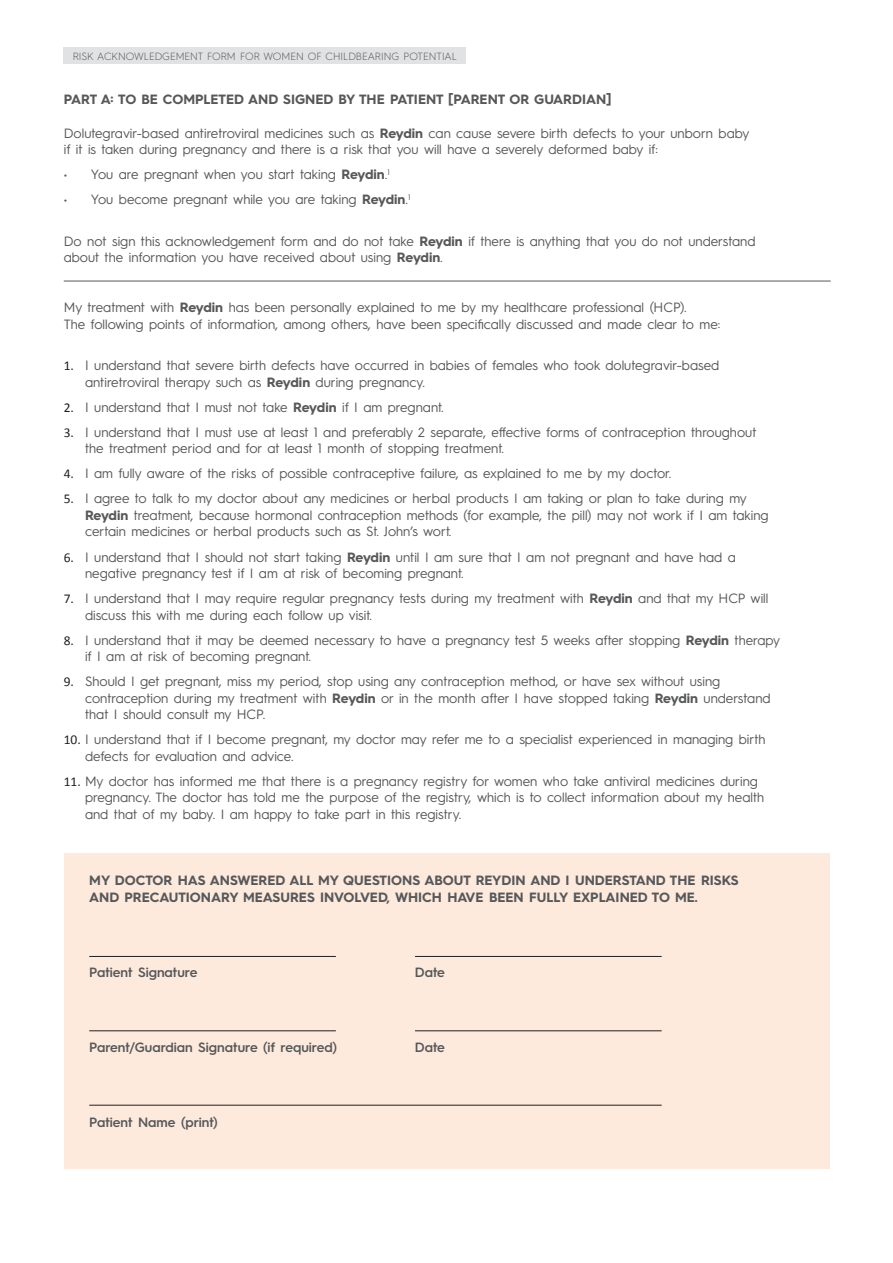
<style>
.page{position:relative;width:893px;height:1263px;background:#fff}
.page>*{position:absolute;margin:0;border:0;box-sizing:border-box;transform-origin:0 0}
.t1{font:13.5px/16.5px "Hurme Geometric Sans 3";color:#57585a}
.t2{font:700 13.5px/16.5px "Hurme Geometric Sans 3";color:#57585a}
.t3{font:600 13.5px "Hurme Geometric Sans 3";color:#57585a}
.t4{font:300 10.5px "Hurme Geometric Sans 3";color:#57585a}
.s1{font-weight:700}
.s2{font-family:"Calibri";color:#231f20}
</style>
<div class="page">
<div style="left:65px;top:853px;width:765px;height:315px;background:#feeadd"></div>
<hr style="left:89px;top:956px;width:247px;height:1px;background:#231f20">
<hr style="left:415px;top:956px;width:247px;height:1px;background:#231f20">
<hr style="left:89px;top:1030px;width:247px;height:1px;background:#231f20">
<hr style="left:89px;top:1105px;width:573px;height:1px;background:#231f20">
<hr style="left:415px;top:1030px;width:247px;height:1px;background:#231f20">
<hr style="left:64px;top:281px;width:767px;height:1px;background:#57585a">
<div style="left:63px;top:47px;width:403px;height:17px;background:#e1e2e4"></div>
<p class="t4" style="left:73px;top:49px;width:386px">RISK ACKNOWLEDGEMENT FORM FOR WOMEN OF CHILDBEARING POTENTIAL</p>
<p class="t2" style="left:64px;top:90px;width:549px">PART A: TO BE COMPLETED AND SIGNED BY THE PATIENT [PARENT OR GUARDIAN]</p>
<p class="t1" style="left:64px;top:124px;width:687px">Dolutegravir-based antiretroviral medicines such as <span class="s1">Reydin</span> can cause severe birth defects to your unborn baby if it is taken during pregnancy and there is a risk that you will have a severely deformed baby if:</p>
<p class="t1" style="left:64px;top:166px;width:327px">• You are pregnant when you start taking <span class="s1">Reydin</span>.<sup>1</sup></p>
<p class="t1" style="left:64px;top:191px;width:348px">• You become pregnant while you are taking <span class="s1">Reydin</span>.<sup>1</sup></p>
<p class="t1" style="left:64px;top:232px;width:693px">Do not sign this acknowledgement form and do not take <span class="s1">Reydin</span> if there is anything that you do not understand about the information you have received about using <span class="s1">Reydin</span>.</p>
<p class="t1" style="left:64px;top:299px;width:658px">My treatment with <span class="s1">Reydin</span> has been personally explained to me by my healthcare professional (HCP).<br>The following points of information, among others, have been specifically discussed and made clear to me:</p>
<p class="t1" style="left:85px;top:357px;width:636px;text-indent:-21px"><span class="s2">1.</span> I understand that severe birth defects have occurred in babies of females who took dolutegravir-based antiretroviral therapy such as <span class="s1">Reydin</span> during pregnancy.</p>
<p class="t1" style="left:64px;top:398px;width:381px"><span class="s2">2.</span> I understand that I must not take <span class="s1">Reydin</span> if I am pregnant.</p>
<p class="t1" style="left:85px;top:423px;width:673px;text-indent:-21px"><span class="s2">3.</span> I understand that I must use at least 1 and preferably 2 separate, effective forms of contraception throughout the treatment period and for at least 1 month of stopping treatment.</p>
<p class="t1" style="left:64px;top:465px;width:609px"><span class="s2">4.</span> I am fully aware of the risks of possible contraceptive failure, as explained to me by my doctor.</p>
<p class="t1" style="left:85px;top:490px;width:685px;text-indent:-21px"><span class="s2">5.</span> I agree to talk to my doctor about any medicines or herbal products I am taking or plan to take during my<br><span class="s1">Reydin</span> treatment, because hormonal contraception methods (for example, the pill) may not work if I am taking certain medicines or herbal products such as St. John’s wort.</p>
<p class="t1" style="left:85px;top:548px;width:652px;text-indent:-21px"><span class="s2">6.</span> I understand that I should not start taking <span class="s1">Reydin</span> until I am sure that I am not pregnant and have had a negative pregnancy test if I am at risk of becoming pregnant.</p>
<p class="t1" style="left:85px;top:589px;width:685px;text-indent:-21px"><span class="s2">7.</span> I understand that I may require regular pregnancy tests during my treatment with <span class="s1">Reydin</span> and that my HCP will discuss this with me during each follow up visit.</p>
<p class="t1" style="left:85px;top:631px;width:697px;text-indent:-21px"><span class="s2">8.</span> I understand that it may be deemed necessary to have a pregnancy test 5 weeks after stopping <span class="s1">Reydin</span> therapy if I am at risk of becoming pregnant.</p>
<p class="t1" style="left:85px;top:672px;width:687px;text-indent:-21px"><span class="s2">9.</span> Should I get pregnant, miss my period, stop using any contraception method, or have sex without using contraception during my treatment with <span class="s1">Reydin</span> or in the month after I have stopped taking <span class="s1">Reydin</span> understand that I should consult my HCP.</p>
<p class="t1" style="left:85px;top:730px;width:682px;text-indent:-21px"><span class="s2">10.</span> I understand that if I become pregnant, my doctor may refer me to a specialist experienced in managing birth defects for evaluation and advice.</p>
<p class="t1" style="left:85px;top:772px;width:681px;text-indent:-21px"><span class="s2">11.</span> My doctor has informed me that there is a pregnancy registry for women who take antiviral medicines during pregnancy. The doctor has told me the purpose of the registry, which is to collect information about my health and that of my baby. I am happy to take part in this registry.</p>
<p class="t2" style="left:89px;top:871px;width:651px">MY DOCTOR HAS ANSWERED ALL MY QUESTIONS ABOUT REYDIN AND I UNDERSTAND THE RISKS<br>AND PRECAUTIONARY MEASURES INVOLVED, WHICH HAVE BEEN FULLY EXPLAINED TO ME.</p>
<p class="t3" style="left:89px;top:962px;width:110px">Patient Signature</p>
<p class="t3" style="left:415px;top:962px;width:32px">Date</p>
<p class="t3" style="left:89px;top:1037px;width:249px">Parent/Guardian Signature (if required)</p>
<p class="t3" style="left:415px;top:1037px;width:32px">Date</p>
<p class="t3" style="left:89px;top:1112px;width:130px">Patient Name (print)</p>
</div>
